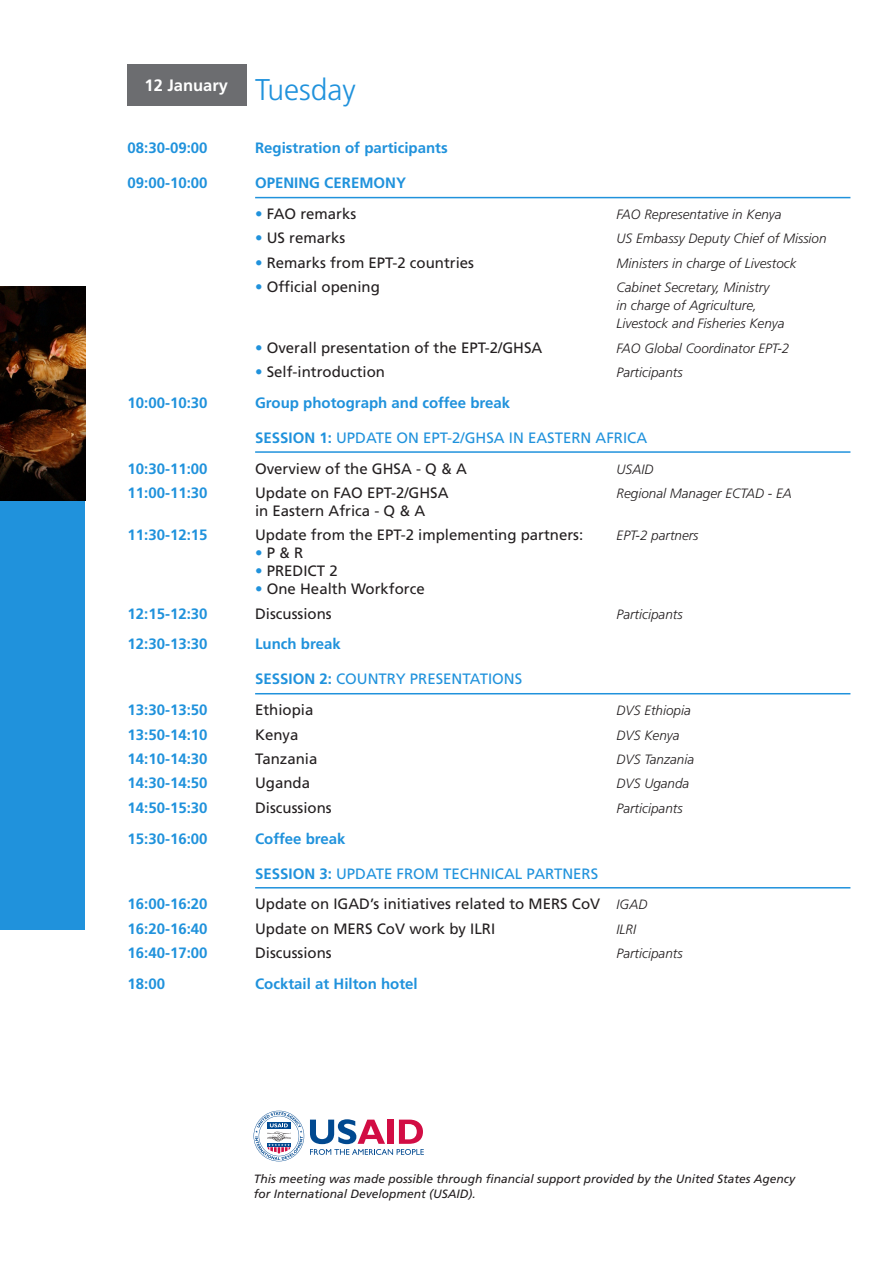
<style>
.page{position:relative;width:893px;height:1263px;background:#fff}
.page>*{position:absolute;margin:0;border:0;box-sizing:border-box;transform-origin:0 0}
.t1{font:700 16.5px "Frutiger LT Std";color:#fff}
.agenda_testo{font:15px "Frutiger LT Std";color:#231f20}
.agenda_testo-2{font:700 15px "Frutiger LT Std";color:#2092dc}
.agenda_session{font:15px "Frutiger LT Std";color:#2092dc}
.Chair{font:700 15px "Frutiger LT Std";color:#2092dc}
.agenda_break{font:700 15px "Frutiger LT Std";color:#2092dc}
.agenda_session-2{font:700 15px "Frutiger LT Std";color:#2092dc}
.agenda_testo-3{font:italic 300 13.5px/18px "Frutiger LT Std";color:#231f20}
.testo{font:italic 12px/14.4px "Frutiger LT Std";color:#231f20}
.s1{font-weight:300;font-size:30px;color:#2092dc}
.s2{color:#2092dc}
.s3{font-weight:700}
.s4{font-weight:300;font-style:italic;font-size:13.5px}
</style>
<div class="page">
<img style="left:0;top:287px;width:85px;height:214px">
<div style="left:0;top:501px;width:85px;height:428px;background:#2092dc"></div>
<div style="left:128px;top:64px;width:119px;height:42px;background:#6c6d70"></div>
<hr style="left:255px;top:197px;width:595px;height:1px;background:#2092dc">
<hr style="left:255px;top:451px;width:595px;height:2px;background:#2092dc">
<hr style="left:255px;top:693px;width:595px;height:1px;background:#2092dc">
<hr style="left:255px;top:887px;width:595px;height:1px;background:#2092dc">
<svg style="left:310px;top:1119px;width:114px;height:36px"></svg>
<svg style="left:254px;top:1111px;width:50px;height:50px"></svg>
<p class="t1" style="left:145px;top:76px;width:213px">12 January <span class="s1">Tuesday</span></p>
<p class="Chair" style="left:128px;top:139px;width:82px">08:30-09:00</p>
<p class="Chair" style="left:255px;top:139px;width:194px">Registration of participants</p>
<p class="agenda_session-2" style="left:128px;top:174px;width:82px">09:00-10:00</p>
<p class="agenda_session-2" style="left:255px;top:174px;width:152px">OPENING CEREMONY</p>
<p class="agenda_testo" style="left:255px;top:205px;width:103px"><span class="s2">•</span> FAO remarks</p>
<p class="agenda_testo-3" style="left:617px;top:206px;width:167px">FAO Representative in Kenya</p>
<p class="agenda_testo" style="left:255px;top:229px;width:92px"><span class="s2">•</span> US remarks</p>
<p class="agenda_testo-3" style="left:617px;top:230px;width:212px">US Embassy Deputy Chief of Mission</p>
<p class="agenda_testo" style="left:255px;top:254px;width:220px"><span class="s2">•</span> Remarks from EPT-2 countries</p>
<p class="agenda_testo-3" style="left:617px;top:254px;width:181px">Ministers in charge of Livestock</p>
<p class="agenda_testo" style="left:255px;top:278px;width:126px"><span class="s2">•</span> Official opening</p>
<p class="agenda_testo-3" style="left:617px;top:279px;width:169px">Cabinet Secretary, Ministry<br>in charge of Agriculture,<br>Livestock and Fisheries Kenya</p>
<p class="agenda_testo" style="left:255px;top:339px;width:289px"><span class="s2">•</span> Overall presentation of the EPT-2/GHSA</p>
<p class="agenda_testo-3" style="left:617px;top:339px;width:174px">FAO Global Coordinator EPT-2</p>
<p class="agenda_testo" style="left:255px;top:363px;width:132px"><span class="s2">•</span> Self-introduction</p>
<p class="agenda_testo-3" style="left:617px;top:363px;width:67px">Participants</p>
<p class="Chair" style="left:128px;top:394px;width:82px">10:00-10:30</p>
<p class="Chair" style="left:255px;top:394px;width:257px">Group photograph and coffee break</p>
<p class="agenda_session" style="left:255px;top:429px;width:394px"><span class="s3">SESSION 1:</span> UPDATE ON EPT-2/GHSA IN EASTERN AFRICA</p>
<p class="agenda_testo-2" style="left:128px;top:459px;width:82px">10:30-11:00</p>
<p class="agenda_testo" style="left:255px;top:459px;width:213px">Overview of the GHSA - Q &amp; A</p>
<p class="agenda_testo-3" style="left:617px;top:460px;width:38px">USAID</p>
<p class="agenda_testo-2" style="left:128px;top:484px;width:82px">11:00-11:30</p>
<p class="agenda_testo" style="left:255px;top:484px;width:195px">Update on FAO EPT-2/GHSA</p>
<p class="agenda_testo-3" style="left:617px;top:484px;width:177px">Regional Manager ECTAD - EA</p>
<p class="agenda_testo" style="left:255px;top:502px;width:172px">in Eastern Africa - Q &amp; A</p>
<p class="agenda_testo-2" style="left:128px;top:526px;width:82px">11:30-12:15</p>
<p class="agenda_testo" style="left:255px;top:526px;width:330px">Update from the EPT-2 implementing partners:</p>
<p class="agenda_testo-3" style="left:617px;top:527px;width:83px">EPT-2 partners</p>
<p class="agenda_testo" style="left:255px;top:544px;width:50px"><span class="s2">•</span> P &amp; R</p>
<p class="agenda_testo" style="left:255px;top:562px;width:84px"><span class="s2">•</span> PREDICT 2</p>
<p class="agenda_testo" style="left:255px;top:580px;width:171px"><span class="s2">•</span> One Health Workforce</p>
<p class="agenda_testo-2" style="left:128px;top:605px;width:82px">12:15-12:30</p>
<p class="agenda_testo" style="left:255px;top:605px;width:78px">Discussions</p>
<p class="agenda_testo-3" style="left:617px;top:605px;width:67px">Participants</p>
<p class="agenda_break" style="left:128px;top:635px;width:82px">12:30-13:30</p>
<p class="agenda_break" style="left:255px;top:635px;width:87px">Lunch break</p>
<p class="agenda_session" style="left:255px;top:670px;width:269px"><span class="s3">SESSION 2:</span> COUNTRY PRESENTATIONS</p>
<p class="agenda_testo-2" style="left:128px;top:701px;width:82px">13:30-13:50</p>
<p class="agenda_testo" style="left:255px;top:701px;width:60px">Ethiopia</p>
<p class="agenda_testo-3" style="left:617px;top:702px;width:76px">DVS Ethiopia</p>
<p class="agenda_testo-2" style="left:128px;top:725px;width:82px">13:50-14:10</p>
<p class="agenda_testo" style="left:255px;top:725px;width:45px">Kenya</p>
<p class="agenda_testo-3" style="left:617px;top:726px;width:65px">DVS Kenya</p>
<p class="agenda_testo-2" style="left:128px;top:750px;width:82px">14:10-14:30</p>
<p class="agenda_testo" style="left:255px;top:750px;width:64px">Tanzania</p>
<p class="agenda_testo-3" style="left:617px;top:750px;width:79px">DVS Tanzania</p>
<p class="agenda_testo-2" style="left:128px;top:774px;width:82px">14:30-14:50</p>
<p class="agenda_testo" style="left:255px;top:774px;width:57px">Uganda</p>
<p class="agenda_testo-3" style="left:617px;top:775px;width:74px">DVS Uganda</p>
<p class="agenda_testo-2" style="left:128px;top:799px;width:82px">14:50-15:30</p>
<p class="agenda_testo" style="left:255px;top:799px;width:78px">Discussions</p>
<p class="agenda_testo-3" style="left:617px;top:799px;width:67px">Participants</p>
<p class="agenda_break" style="left:128px;top:829px;width:82px">15:30-16:00</p>
<p class="agenda_break" style="left:255px;top:829px;width:92px">Coffee break</p>
<p class="agenda_session" style="left:255px;top:864px;width:345px"><span class="s3">SESSION 3:</span> UPDATE FROM TECHNICAL PARTNERS</p>
<p class="agenda_testo-2" style="left:128px;top:895px;width:82px">16:00-16:20</p>
<p class="agenda_testo" style="left:255px;top:895px;width:394px">Update on IGAD’s initiatives related to MERS CoV <span class="s4">IGAD</span></p>
<p class="agenda_testo-2" style="left:128px;top:920px;width:82px">16:20-16:40</p>
<p class="agenda_testo" style="left:255px;top:920px;width:242px">Update on MERS CoV work by ILRI</p>
<p class="agenda_testo-3" style="left:617px;top:920px;width:21px">ILRI</p>
<p class="agenda_testo-2" style="left:128px;top:944px;width:82px">16:40-17:00</p>
<p class="agenda_testo" style="left:255px;top:944px;width:78px">Discussions</p>
<p class="agenda_testo-3" style="left:617px;top:944px;width:67px">Participants</p>
<p class="agenda_break" style="left:128px;top:975px;width:39px">18:00</p>
<p class="agenda_break" style="left:255px;top:975px;width:164px">Cocktail at Hilton hotel</p>
<p class="testo" style="left:254px;top:1172px;width:543px">This meeting was made possible through financial support provided by the United States Agency for International Development (USAID).</p>
</div>
